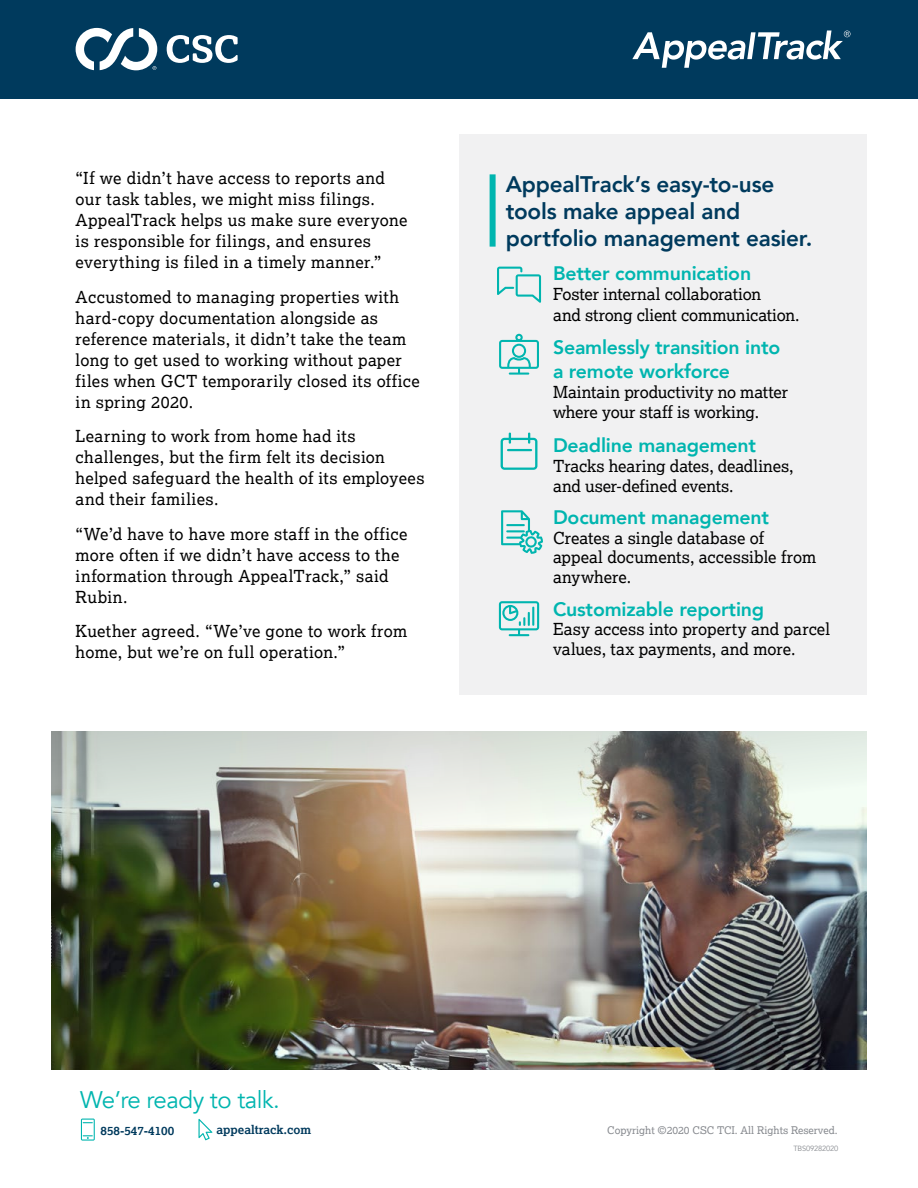
<style>
.page{position:relative;width:918px;height:1188px;background:#fff}
.page>*{position:absolute;margin:0;border:0;box-sizing:border-box;transform-origin:0 0}
.t1{font:24px "Avenir";letter-spacing:-.02em;color:#00b5af}
.t2{font:800 22.5px/27px "Avenir LT Pro";letter-spacing:-.01em;color:#003a5d}
.t3{font:800 19.5px/24px "Avenir";letter-spacing:-.01em;color:#00b5af}
.t4{font:16.5px/21px "Lexia";letter-spacing:.015em;color:#000}
.t5{font:16.5px/19.8px "Lexia";letter-spacing:-.005em;color:#000}
.t6{font:16.5px/21.6px "Lexia";letter-spacing:-.01em;color:#000}
.t7{font:700 12px "Lexia";color:#003a5d}
.t8{font:10.5px "Lexia";color:#878a8f}
.t9{font:7.5px "Avenir";letter-spacing:-.02em;color:#878a8f}
</style>
<div class="page">
<div style="left:459px;top:135px;width:407px;height:560px;background:#f1f1f2"></div>
<div style="left:0;top:0;width:918px;height:98px;background:#003a5d"></div>
<svg style="left:632px;top:31px;width:218px;height:37px"></svg>
<svg style="left:167px;top:35px;width:71px;height:28px"></svg>
<svg style="left:76px;top:28px;width:81px;height:42px"></svg>
<svg style="left:198px;top:1119px;width:14px;height:21px"></svg>
<svg style="left:81px;top:1119px;width:14px;height:22px"></svg>
<img style="left:52px;top:731px;width:814px;height:338px">
<div style="left:490px;top:174px;width:6px;height:73px;background:#00b5af"></div>
<svg style="left:497px;top:267px;width:44px;height:36px"></svg>
<svg style="left:499px;top:334px;width:40px;height:41px"></svg>
<svg style="left:501px;top:433px;width:36px;height:37px"></svg>
<hr style="left:507px;top:449px;width:25px;height:2px;background:#00b5af">
<svg style="left:499px;top:601px;width:40px;height:35px"></svg>
<svg style="left:501px;top:510px;width:42px;height:44px"></svg>
<p class="t4" style="left:76px;top:167px;width:333px">“If we didn’t have access to reports and our task tables, we might miss filings.<br>AppealTrack helps us make sure everyone is responsible for filings, and ensures everything is filed in a timely manner.”</p>
<p class="t4" style="left:76px;top:286px;width:346px">Accustomed to managing properties with hard-copy documentation alongside as reference materials, it didn’t take the team long to get used to working without paper files when GCT temporarily closed its office in spring 2020.</p>
<p class="t4" style="left:76px;top:425px;width:350px">Learning to work from home had its challenges, but the firm felt its decision helped safeguard the health of its employees and their families.</p>
<p class="t4" style="left:76px;top:523px;width:333px">“We’d have to have more staff in the office more often if we didn’t have access to the information through AppealTrack,” said<br>Rubin.</p>
<p class="t4" style="left:76px;top:620px;width:333px">Kuether agreed. “We’ve gone to work from home, but we’re on full operation.”</p>
<h2 class="t2" style="left:506px;top:171px;width:308px">AppealTrack’s easy-to-use tools make appeal and portfolio management easier.</h2>
<p class="t3" style="left:553px;top:261px;width:200px">Better communication</p>
<p class="t6" style="left:553px;top:283px;width:248px">Foster internal collaboration<br>and strong client communication.</p>
<p class="t3" style="left:553px;top:335px;width:229px">Seamlessly transition into a remote workforce</p>
<p class="t5" style="left:553px;top:382px;width:237px">Maintain productivity no matter where your staff is working.</p>
<p class="t3" style="left:553px;top:433px;width:205px">Deadline management</p>
<p class="t5" style="left:553px;top:455px;width:242px">Tracks hearing dates, deadlines, and user-defined events.</p>
<p class="t3" style="left:553px;top:505px;width:218px">Document management</p>
<p class="t4" style="left:553px;top:527px;width:265px;line-height:19.8px">Creates a single database of appeal documents, accessible from anywhere.</p>
<p class="t3" style="left:553px;top:597px;width:213px">Customizable reporting</p>
<p class="t4" style="left:553px;top:619px;width:279px;line-height:19.8px">Easy access into property and parcel values, tax payments, and more.</p>
<h1 class="t1" style="left:80px;top:1085px;width:201px">We’re ready to talk.</h1>
<p class="t7" style="left:100px;top:1123px;width:75px">858-547-4100</p>
<p class="t7" style="left:216px;top:1122px;width:96px">appealtrack.com</p>
<p class="t8" style="left:607px;top:1123px;width:232px">Copyright ©2020 CSC TCI. All Rights Reserved.</p>
<p class="t9" style="left:793px;top:1144px;width:47px">TBS09282020</p>
</div>
